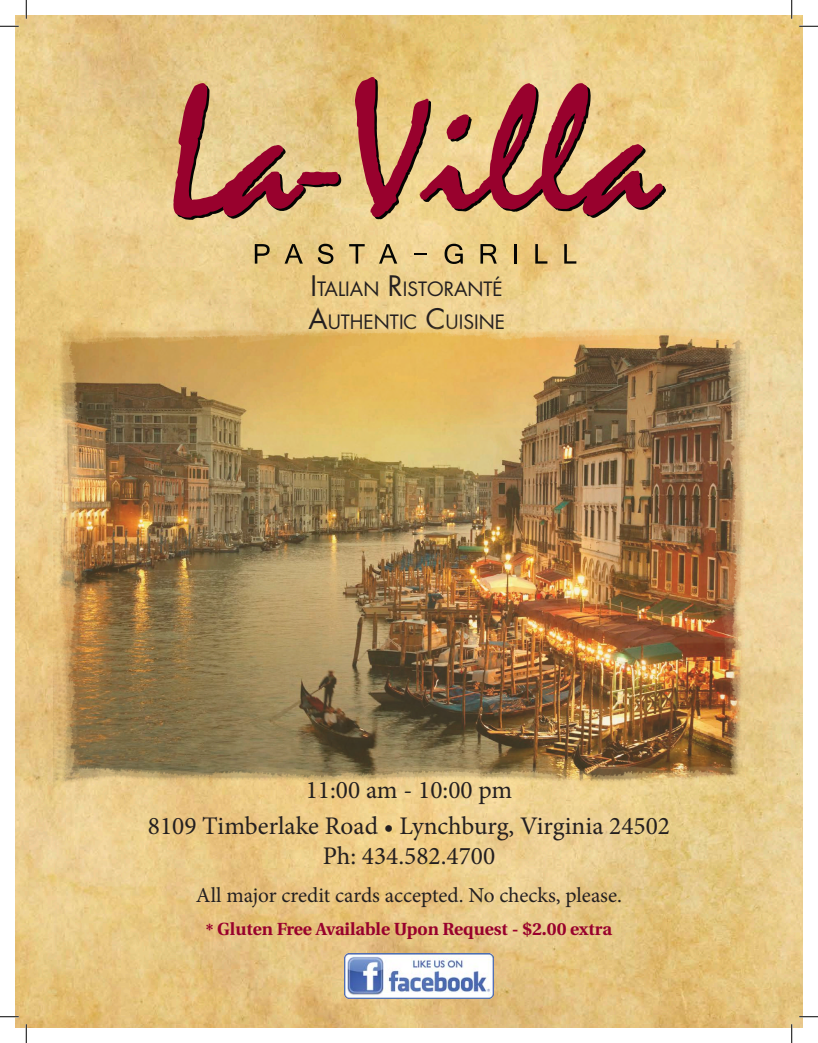
<style>
.page{position:relative;width:818px;height:1043px;background:#fff}
.page>*{position:absolute;margin:0;border:0;box-sizing:border-box;transform-origin:0 0}
.t1{font:25.38px "Minion Pro";color:#231f20}
.t2{font:21.25px "Minion Pro";color:#231f20}
.t3{font:19.25px "Futura";color:#231f20}
.t4{font:700 17.5px "Utopia";color:#98012d}
.s1{font-size:27.5px}
</style>
<div class="page">
<img style="left:15px;top:15px;width:787px;height:1013px">
<svg style="left:255px;top:244px;width:14px;height:20px"></svg>
<svg style="left:284px;top:244px;width:19px;height:20px"></svg>
<svg style="left:318px;top:244px;width:15px;height:20px"></svg>
<svg style="left:349px;top:244px;width:15px;height:20px"></svg>
<svg style="left:379px;top:244px;width:18px;height:20px"></svg>
<svg style="left:414px;top:253px;width:12px;height:2px"></svg>
<svg style="left:444px;top:244px;width:19px;height:20px"></svg>
<svg style="left:480px;top:244px;width:16px;height:20px"></svg>
<hr style="left:514px;top:244px;width:3px;height:20px;background:#040503">
<svg style="left:535px;top:244px;width:12px;height:20px"></svg>
<svg style="left:564px;top:244px;width:12px;height:20px"></svg>
<svg style="left:173px;top:80px;width:170px;height:141px;background:#ca936e"></svg>
<svg style="left:355px;top:76px;width:311px;height:145px;background:#c68767"></svg>
<img style="left:54px;top:323px;width:695px;height:463px">
<img style="left:344px;top:953px;width:149px;height:45px">
<svg style="left:0;top:25px;width:19px;height:2px"></svg>
<svg style="left:799px;top:25px;width:19px;height:2px"></svg>
<svg style="left:0;top:1015px;width:19px;height:2px"></svg>
<svg style="left:799px;top:1015px;width:19px;height:2px"></svg>
<svg style="left:25px;top:0;width:2px;height:19px"></svg>
<svg style="left:25px;top:1024px;width:2px;height:18px"></svg>
<svg style="left:790px;top:0;width:2px;height:19px"></svg>
<svg style="left:790px;top:1024px;width:2px;height:18px"></svg>
<p class="t3" style="left:310px;top:276px;width:194px"><span class="s1">I</span>TALIAN <span class="s1">R</span>ISTORANTÉ</p>
<p class="t3" style="left:308px;top:309px;width:198px"><span class="s1">A</span>UTHENTIC <span class="s1">C</span>UISINE</p>
<p class="t1" style="left:306px;top:773px;width:208px">11:00 am - 10:00 pm</p>
<p class="t1" style="left:148px;top:808px;width:523px">8109 Timberlake Road • Lynchburg, Virginia 24502</p>
<p class="t1" style="left:323px;top:839px;width:174px">Ph: 434.582.4700</p>
<p class="t2" style="left:196px;top:881px;width:427px">All major credit cards accepted. No checks, please.</p>
<p class="t4" style="left:206px;top:918px;width:407px">* Gluten Free Available Upon Request - $2.00 extra</p>
</div>
